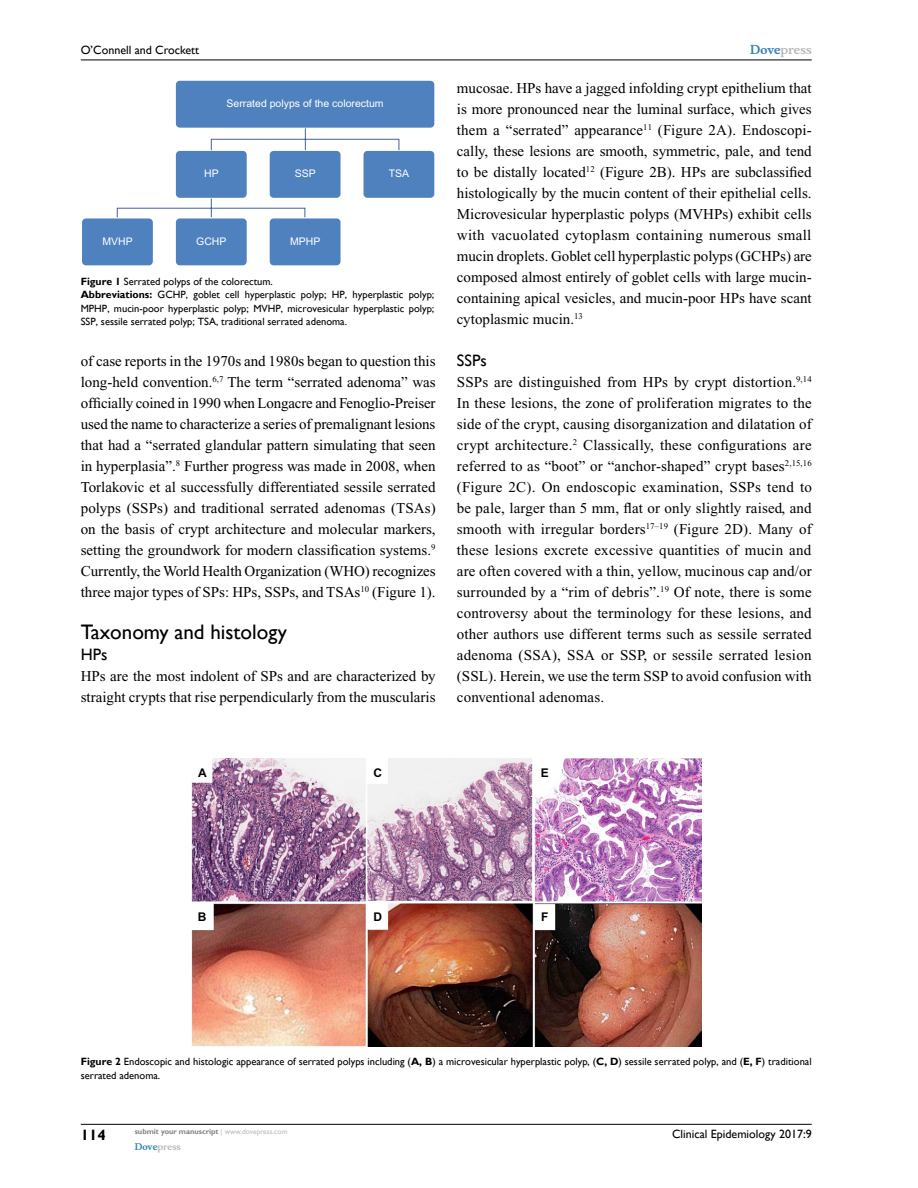
<style>
.page{position:relative;width:918px;height:1188px;background:#fff}
.page>*{position:absolute;margin:0;border:0;box-sizing:border-box;transform-origin:0 0}
.t1{font:21px "Gill Sans";color:#000}
.t2{font:16.5px "Gill Sans";color:#000}
.t3{font:15px/21px "Times New Roman";color:#000;text-align:justify}
.t4{font:700 15px "Gill Sans";color:#000}
.t5{font:12px "Gill Sans";color:#000}
.t6{font:700 12px "Musee";color:#b8babc}
.t7{font:700 12px "Arial";color:#000}
.t8{font:10.5px/13.5px "Gill Sans";color:#000}
.t9{font:10.5px "Arial";color:#fff}
.t10{font:700 9px "Musee";color:#b8babc}
.t11{font:700 7.5px "Gill Sans";color:#808285}
.s1{font-weight:700}
.s2{color:#3785ad}
.s3{font-weight:400;color:#b8babc}
</style>
<div class="page">
<hr style="left:81px;top:1124px;width:731px;height:1px;background:#000">
<hr style="left:81px;top:60px;width:731px;height:1px;background:#000">
<div style="left:176px;top:81px;width:258px;height:47px;background:#4f81be;border-radius:4px"></div>
<div style="left:82px;top:218px;width:71px;height:47px;background:#4f81be;border-radius:4px"></div>
<div style="left:176px;top:218px;width:71px;height:47px;background:#4f81be;border-radius:4px"></div>
<div style="left:270px;top:218px;width:71px;height:47px;background:#4f81be;border-radius:4px"></div>
<div style="left:364px;top:151px;width:70px;height:47px;background:#4f81be;border-radius:4px"></div>
<svg style="left:117px;top:128px;width:283px;height:90px"></svg>
<img style="left:191px;top:759px;width:510px;height:287px">
<p class="t5" style="left:81px;top:43px;width:120px">O’Connell and Crockett</p>
<p class="t9" style="left:227px;top:96px;width:158px">Serrated polyps of the colorectum</p>
<p class="t9" style="left:204px;top:167px;width:16px">HP</p>
<p class="t9" style="left:295px;top:167px;width:23px">SSP</p>
<p class="t9" style="left:389px;top:167px;width:22px">TSA</p>
<p class="t9" style="left:102px;top:234px;width:32px">MVHP</p>
<p class="t9" style="left:196px;top:234px;width:32px">GCHP</p>
<p class="t9" style="left:290px;top:234px;width:32px">MPHP</p>
<p class="t8" style="left:81px;top:275px;width:355px"><span class="s1">Figure 1</span> Serrated polyps of the colorectum.<br><span class="s1">Abbreviations:</span> GCHP, goblet cell hyperplastic polyp; HP, hyperplastic polyp; MPHP, mucin-poor hyperplastic polyp; MVHP, microvesicular hyperplastic polyp; SSP, sessile serrated polyp; TSA, traditional serrated adenoma.</p>
<p class="t3" style="left:81px;top:351px;width:356px">of case reports in the 1970s and 1980s began to question this long-held convention.<sup>6,7</sup> The term “serrated adenoma” was officially coined in 1990 when Longacre and Fenoglio-Preiser used the name to characterize a series of premalignant lesions that had a “serrated glandular pattern simulating that seen in hyperplasia”.<sup>8</sup> Further progress was made in 2008, when Torlakovic et al successfully differentiated sessile serrated polyps (SSPs) and traditional serrated adenomas (TSAs) on the basis of crypt architecture and molecular markers, setting the groundwork for modern classification systems.<sup>9<br></sup>Currently, the World Health Organization (WHO) recognizes three major types of SPs: HPs, SSPs, and TSAs<sup>10</sup> (Figure 1).</p>
<h1 class="t1" style="left:81px;top:620px;width:208px">Taxonomy and histology</h1>
<p class="t2" style="left:81px;top:645px;width:28px">HPs</p>
<p class="t3" style="left:81px;top:666px;width:356px">HPs are the most indolent of SPs and are characterized by straight crypts that rise perpendicularly from the muscularis</p>
<p class="t6" style="left:750px;top:43px;width:63px"><span class="s2">Dove</span>press</p>
<p class="t3" style="left:457px;top:77px;width:357px">mucosae. HPs have a jagged infolding crypt epithelium that is more pronounced near the luminal surface, which gives them a “serrated” appearance<sup>11</sup> (Figure 2A). Endoscopi&shy;cally, these lesions are smooth, symmetric, pale, and tend to be distally located<sup>12</sup> (Figure 2B). HPs are subclassified histologically by the mucin content of their epithelial cells.<br>Microvesicular hyperplastic polyps (MVHPs) exhibit cells with vacuolated cytoplasm containing numerous small mucin droplets. Goblet cell hyperplastic polyps (GCHPs) are composed almost entirely of goblet cells with large mucin&shy;containing apical vesicles, and mucin-poor HPs have scant cytoplasmic mucin.<sup>13</sup></p>
<p class="t2" style="left:457px;top:350px;width:31px">SSPs</p>
<p class="t3" style="left:457px;top:371px;width:357px">SSPs are distinguished from HPs by crypt distortion.<sup>9,14<br></sup>In these lesions, the zone of proliferation migrates to the side of the crypt, causing disorganization and dilatation of crypt architecture.<sup>2</sup> Classically, these configurations are referred to as “boot” or “anchor-shaped” crypt bases<sup>2,15,16 </sup>(Figure 2C). On endoscopic examination, SSPs tend to be pale, larger than 5 mm, flat or only slightly raised, and smooth with irregular borders<sup>17–19</sup> (Figure 2D). Many of these lesions excrete excessive quantities of mucin and are often covered with a thin, yellow, mucinous cap and/or surrounded by a “rim of debris”.<sup>19</sup> Of note, there is some controversy about the terminology for these lesions, and other authors use different terms such as sessile serrated adenoma (SSA), SSA or SSP, or sessile serrated lesion (SSL). Herein, we use the term SSP to avoid confusion with conventional adenomas.</p>
<p class="t7" style="left:198px;top:764px;width:10px">A</p>
<p class="t7" style="left:374px;top:764px;width:10px">C</p>
<p class="t7" style="left:541px;top:764px;width:10px">E</p>
<p class="t7" style="left:198px;top:908px;width:10px">B</p>
<p class="t7" style="left:374px;top:908px;width:10px">D</p>
<p class="t7" style="left:541px;top:908px;width:9px">F</p>
<p class="t8" style="left:81px;top:1055px;width:732px"><span class="s1">Figure 2</span> Endoscopic and histologic appearance of serrated polyps including (<span class="s1">A, B</span>) a microvesicular hyperplastic polyp, (<span class="s1">C, D</span>) sessile serrated polyp, and (<span class="s1">E, F</span>) traditional serrated adenoma.</p>
<p class="t4" style="left:81px;top:1126px;width:26px">114</p>
<p class="t11" style="left:135px;top:1127px;width:154px">submit your manuscript <span class="s3">| www.dovepress.com</span></p>
<p class="t10" style="left:135px;top:1141px;width:48px"><span class="s2">Dove</span>press</p>
<p class="t5" style="left:672px;top:1127px;width:141px">Clinical Epidemiology 2017:9</p>
</div>
